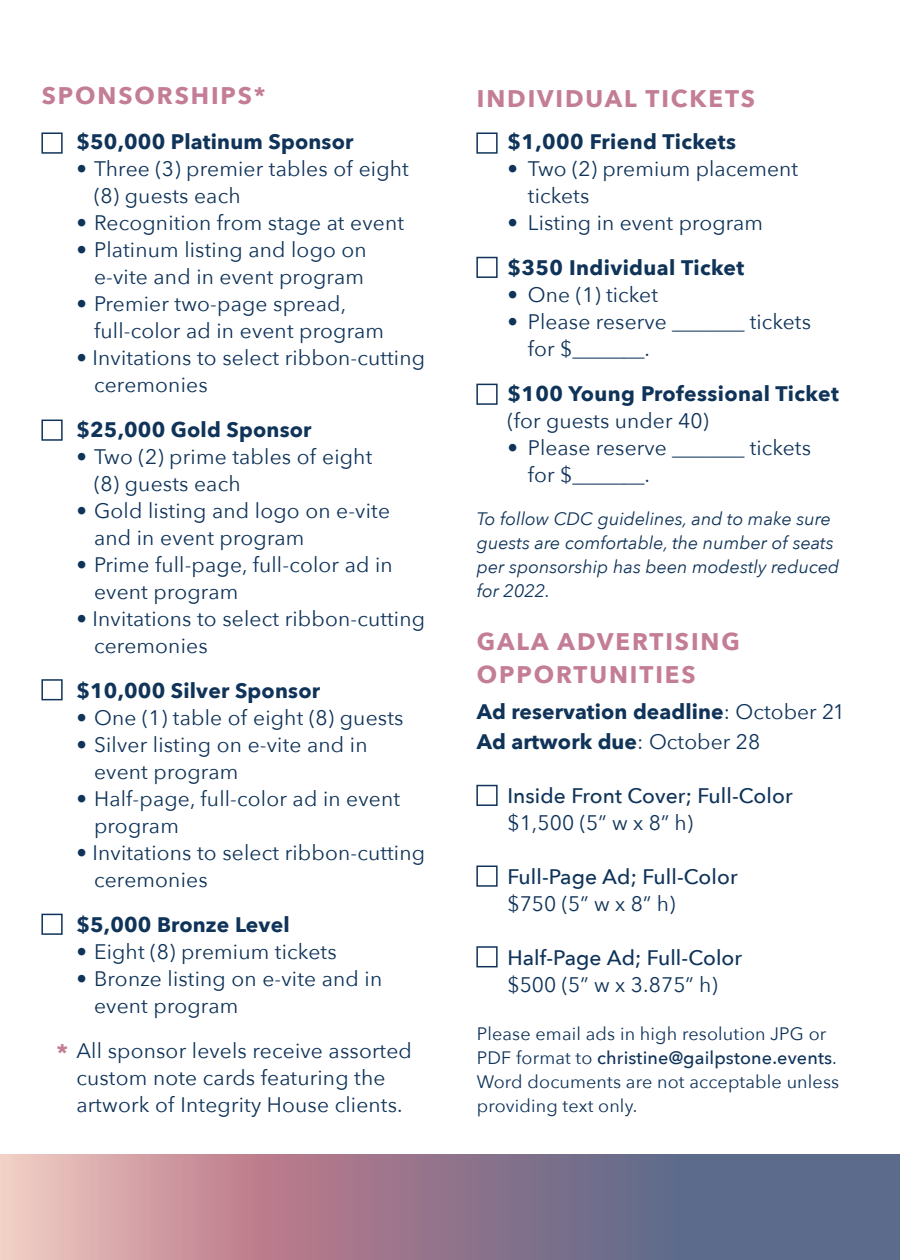
<style>
.page{position:relative;width:900px;height:1260px;background:#fff}
.page>*{position:absolute;margin:0;border:0;box-sizing:border-box;transform-origin:0 0}
.t1{font:700 24px/33px "Avenir Next";letter-spacing:.08em;color:#c47d96}
.t2{font:21px/27px "Avenir Next";letter-spacing:.01em;color:#0f3359}
.t3{font:700 21px/30px "Avenir Next";letter-spacing:.01em;color:#0f3359}
.t4{font:500 21px "Avenir Next";letter-spacing:.005em;color:#0f3359}
.t5{font:18px/24px "Avenir Next";letter-spacing:.01em;color:#0f3359}
.t6{font:italic 18px/24px "Avenir Next";color:#0f3359}
.s1{font-weight:400}
.s2{font-weight:500}
</style>
<div class="page">
<svg style="left:0;top:1155px;width:900px;height:105px;background:#967f93"></svg>
<div style="left:41px;top:132px;width:22px;height:22px;border:2px solid #0f3359"></div>
<div style="left:476px;top:132px;width:22px;height:22px;border:2px solid #0f3359"></div>
<div style="left:476px;top:257px;width:22px;height:21px;border:2px solid #0f3359"></div>
<div style="left:476px;top:384px;width:22px;height:21px;border:2px solid #0f3359"></div>
<div style="left:476px;top:785px;width:22px;height:21px;border:2px solid #0f3359"></div>
<div style="left:476px;top:866px;width:22px;height:21px;border:2px solid #0f3359"></div>
<div style="left:476px;top:946px;width:22px;height:21px;border:2px solid #0f3359"></div>
<div style="left:41px;top:420px;width:22px;height:21px;border:2px solid #0f3359"></div>
<div style="left:41px;top:679px;width:22px;height:21px;border:2px solid #0f3359"></div>
<div style="left:41px;top:914px;width:22px;height:21px;border:2px solid #0f3359"></div>
<p class="t1" style="left:42px;top:79px;width:225px">SPONSORSHIPS*</p>
<p class="t1" style="left:57px;top:1035px;width:13px">*</p>
<p class="t3" style="left:76px;top:126px;width:279px">$50,000 Platinum Sponsor</p>
<p class="t2" style="left:94px;top:154px;width:316px;text-indent:-18px">• Three (3) premier tables of eight (8) guests each</p>
<p class="t2" style="left:76px;top:208px;width:329px">• Recognition from stage at event</p>
<p class="t2" style="left:76px;top:235px;width:292px;text-align:right">• Platinum listing and logo on e-vite and in event program</p>
<p class="t2" style="left:94px;top:289px;width:292px;text-indent:-18px">• Premier two-page spread, full-color ad in event program</p>
<p class="t2" style="left:94px;top:343px;width:332px;text-indent:-18px">• Invitations to select ribbon-cutting ceremonies</p>
<p class="t3" style="left:76px;top:414px;width:237px">$25,000 Gold Sponsor</p>
<p class="t2" style="left:94px;top:442px;width:280px;text-indent:-18px">• Two (2) prime tables of eight (8) guests each</p>
<p class="t2" style="left:94px;top:496px;width:297px;text-indent:-18px">• Gold listing and logo on e-vite and in event program</p>
<p class="t2" style="left:94px;top:550px;width:300px;text-indent:-18px">• Prime full-page, full-color ad in event program</p>
<p class="t2" style="left:94px;top:604px;width:332px;text-indent:-18px">• Invitations to select ribbon-cutting ceremonies</p>
<p class="t3" style="left:76px;top:675px;width:245px">$10,000 Silver Sponsor</p>
<p class="t2" style="left:76px;top:703px;width:329px">• One (1) table of eight (8) guests</p>
<p class="t2" style="left:94px;top:730px;width:275px;text-indent:-18px">• Silver listing on e-vite and in event program</p>
<p class="t2" style="left:94px;top:784px;width:308px;text-indent:-18px">• Half-page, full-color ad in event program</p>
<p class="t2" style="left:94px;top:838px;width:332px;text-indent:-18px">• Invitations to select ribbon-cutting ceremonies</p>
<p class="t3" style="left:76px;top:909px;width:215px">$5,000 Bronze Level</p>
<p class="t2" style="left:76px;top:937px;width:262px">• Eight (8) premium tickets</p>
<p class="t2" style="left:94px;top:964px;width:290px;text-indent:-18px">• Bronze listing on e-vite and in event program</p>
<p class="t2" style="left:76px;top:1036px;width:337px">All sponsor levels receive assorted custom note cards featuring the artwork of Integrity House clients.</p>
<p class="t1" style="left:477px;top:82px;width:280px">INDIVIDUAL TICKETS</p>
<p class="t3" style="left:507px;top:126px;width:230px">$1,000 Friend Tickets</p>
<p class="t2" style="left:528px;top:154px;width:272px;text-indent:-21px">• Two (2) premium placement tickets</p>
<p class="t2" style="left:507px;top:208px;width:257px">• Listing in event program</p>
<p class="t3" style="left:507px;top:252px;width:238px">$350 Individual Ticket</p>
<p class="t2" style="left:507px;top:280px;width:152px">• One (1) ticket</p>
<p class="t2" style="left:528px;top:307px;width:285px;text-indent:-21px">• Please reserve _______ tickets for $_______.</p>
<p class="t3" style="left:507px;top:378px;width:333px">$100 Young Professional Ticket</p>
<p class="t2" style="left:507px;top:406px;width:203px">(for guests under 40)</p>
<p class="t2" style="left:528px;top:433px;width:285px;text-indent:-21px">• Please reserve _______ tickets for $_______.</p>
<p class="t6" style="left:477px;top:506px;width:364px">To follow CDC guidelines, and to make sure guests are comfortable, the number of seats per sponsorship has been modestly reduced for 2022.</p>
<p class="t1" style="left:477px;top:625px;width:265px">GALA ADVERTISING<br>OPPORTUNITIES</p>
<p class="t3" style="left:477px;top:696px;width:370px">Ad reservation deadline<span class="s1">: October 21<br></span>Ad artwork due<span class="s1">: October 28</span></p>
<p class="t4" style="left:507px;top:778px;width:287px">Inside Front Cover; Full-Color</p>
<p class="t2" style="left:507px;top:808px;width:187px">$1,500 (5” w x 8” h)</p>
<p class="t4" style="left:507px;top:859px;width:232px">Full-Page Ad; Full-Color</p>
<p class="t2" style="left:507px;top:889px;width:170px">$750 (5” w x 8” h)</p>
<p class="t4" style="left:507px;top:940px;width:236px">Half-Page Ad; Full-Color</p>
<p class="t2" style="left:507px;top:970px;width:212px">$500 (5” w x 3.875” h)</p>
<p class="t5" style="left:477px;top:1021px;width:364px">Please email ads in high resolution JPG or PDF format to <span class="s2">christine@gailpstone.events</span>.<br>Word documents are not acceptable unless providing text only.</p>
</div>
